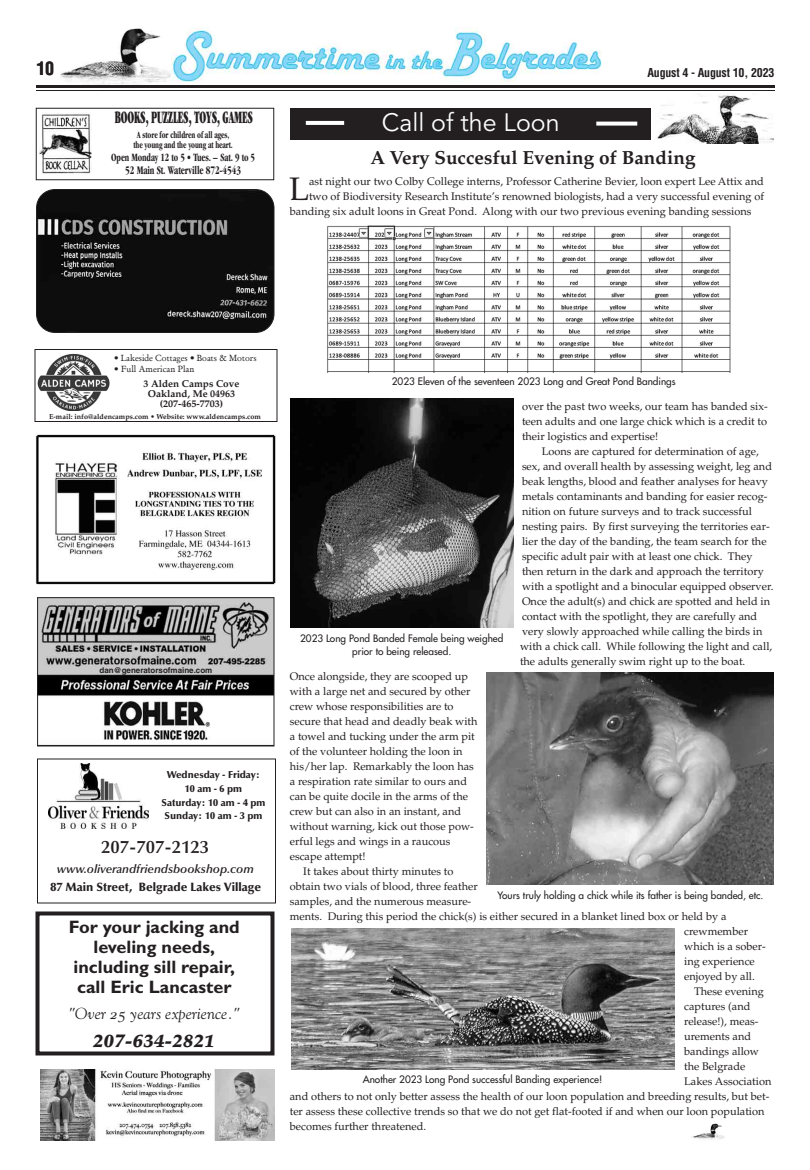
<style>
.page{position:relative;width:810px;height:1170px;background:#fff}
.page>*{position:absolute;margin:0;border:0;box-sizing:border-box;transform-origin:0 0}
.t1{font:32.6px "Palatino";color:#231f20}
.t2{font:25px "Avenir";color:#fff}
.t3{font:700 19px "Palatino";color:#231f20}
.t4{font:700 18px/20px "Gill Sans";color:#231f20;text-align:center}
.t5{font:ultra-condensed 18px "Garamond";letter-spacing:-.01em;color:#231f20;scale:.62 1}
.t6{font:600 18px "Optima";color:#231f20}
.t7{font:italic 900 18px "Palatino";color:#231f20}
.t8{font:700 condensed 18px "Helvetica";color:#231f20}
.t9{font:16px "Goudy Italic Os F";color:#231f20}
.t10{font:900 12px "Optima";color:#231f20}
.t11{font:italic 600 12px "Optima";color:#231f20}
.t12{font:700 condensed 12px "Garamond";letter-spacing:-.01em;color:#231f20;scale:.78 1}
.t13{font:700 condensed 12px "Helvetica";letter-spacing:-.015em;color:#231f20}
.t14{font:700 condensed 11.5px "Garamond";letter-spacing:-.01em;color:#231f20;scale:.78 1}
.t15{font:11px/15px "Palatino";color:#231f20;text-align:justify}
.t16{font:10px/13.6px "Futura";color:#231f20;text-align:center}
.t17{font:900 10px/13.8px "Optima";color:#231f20;text-align:center}
.t18{font:700 condensed 10px/10px "Garamond";letter-spacing:-.01em;color:#231f20;text-align:center;scale:.78 1}
.t19{font:700 10px/10px "Palatino";color:#231f20;text-align:center}
.t20{font:9px "Garamond Antiqua";color:#231f20}
.t21{font:700 8px "Helvetica";color:#231f20}
.t22{font:700 7.2px "Palatino";color:#231f20}
</style>
<div class="page">
<img style="left:60px;top:29px;width:111px;height:56px">
<hr style="left:36px;top:85px;width:739px;height:3px;background:#231f20">
<hr style="left:36px;top:90px;width:739px;height:1px;background:#231f20">
<img style="left:692px;top:1123px;width:33px;height:17px">
<div style="left:36px;top:108px;width:238px;height:72px;border:1px solid #231f20"></div>
<img style="left:39px;top:112px;width:53px;height:62px">
<img style="left:171px;top:28px;width:431px;height:54px">
<img style="left:35px;top:434px;width:240px;height:150px">
<svg style="left:37px;top:597px;width:239px;height:307px"></svg>
<img style="left:49px;top:764px;width:99px;height:64px">
<div style="left:36px;top:912px;width:238px;height:144px;border:4px solid #231f20"></div>
<div style="left:291px;top:108px;width:360px;height:32px;background:#231f20"></div>
<svg style="left:306px;top:121px;width:38px;height:4px"></svg>
<svg style="left:596px;top:122px;width:41px;height:4px"></svg>
<div style="left:34px;top:349px;width:244px;height:73px;border:1px solid #231f20"></div>
<img style="left:38px;top:354px;width:71px;height:57px">
<img style="left:657px;top:95px;width:117px;height:49px">
<svg style="left:36px;top:189px;width:238px;height:144px;background:#1d1d1d"></svg>
<img style="left:292px;top:928px;width:382px;height:142px">
<img style="left:291px;top:398px;width:223px;height:230px">
<img style="left:40px;top:1069px;width:234px;height:72px">
<img style="left:327px;top:225px;width:404px;height:147px">
<img style="left:487px;top:672px;width:287px;height:212px">
<h3 class="t8" style="left:36px;top:61px;width:19px">10</h3>
<p class="t13" style="left:647px;top:68px;width:129px">August 4 - August 10, 2023</p>
<h3 class="t5" style="left:115px;top:111px;width:225px">BOOKS, PUZZLES, TOYS, GAMES</h3>
<p class="t18" style="left:133px;top:131px;width:129px">A store for children of all ages, the young and the young at heart.</p>
<p class="t14" style="left:111px;top:153px;width:186px">Open Monday 12 to 5 • Tues. – Sat. 9 to 5</p>
<p class="t12" style="left:125px;top:166px;width:150px">52 Main St. Waterville 872-4543</p>
<h2 class="t2" style="left:382px;top:112px;width:179px">Call of the Loon</h2>
<h3 class="t3" style="left:370px;top:150px;width:327px">A Very Succesful Evening of Banding</h3>
<h1 class="t1" style="left:289px;top:177px;width:21px">L</h1>
<p class="t15" style="left:309px;top:175px;width:456px">ast night our two Colby College interns, Professor Catherine Bevier, loon expert Lee Attix and</p>
<p class="t15" style="left:309px;top:190px;width:457px">two of Biodiversity Research Institute’s renowned biologists, had a very successful evening of</p>
<p class="t15" style="left:290px;top:205px;width:463px">banding six adult loons in Great Pond. Along with our two previous evening banding sessions</p>
<p class="t20" style="left:114px;top:352px;width:144px">• Lakeside Cottages • Boats &amp; Motors</p>
<p class="t20" style="left:114px;top:363px;width:82px">• Full American Plan</p>
<p class="t19" style="left:144px;top:380px;width:97px">3 Alden Camps Cove<br>Oakland, Me 04963 (207-465-7703)</p>
<p class="t22" style="left:49px;top:414px;width:213px">E-mail: info@aldencamps.com • Website: www.aldencamps.com</p>
<p class="t21" style="left:100px;top:667px;width:114px">dan@generatorsofmaine.com</p>
<p class="t17" style="left:161px;top:769px;width:106px">Wednesday - Friday:<br>10 am - 6 pm<br>Saturday: 10 am - 4 pm<br>Sunday: 10 am - 3 pm</p>
<h3 class="t6" style="left:101px;top:839px;width:110px">207-707-2123</h3>
<p class="t11" style="left:57px;top:864px;width:199px">www.oliverandfriendsbookshop.com</p>
<p class="t10" style="left:50px;top:882px;width:212px">87 Main Street, Belgrade Lakes Village</p>
<h3 class="t4" style="left:69px;top:919px;width:173px">For your jacking and leveling needs, including sill repair, call Eric Lancaster</h3>
<h3 class="t9" style="left:68px;top:1007px;width:173px">"Over 25 years experience."</h3>
<h3 class="t7" style="left:93px;top:1034px;width:123px">207-634-2821</h3>
<p class="t16" style="left:392px;top:375px;width:285px">2023 Eleven of the seventeen 2023 Long and Great Pond Bandings</p>
<p class="t16" style="left:300px;top:632px;width:205px">2023 Long Pond Banded Female being weighed prior to being released.</p>
<p class="t15" style="left:522px;top:400px;width:247px">over the past two weeks, our team has banded six&shy;teen adults and one large chick which is a credit to their logistics and expertise!</p>
<p class="t15" style="left:520px;top:445px;width:255px;text-align:left;text-indent:22px">Loons are captured for determination of age, sex, and overall health by assessing weight, leg and beak lengths, blood and feather analyses for heavy metals contaminants and banding for easier recog&shy;nition on future surveys and to track successful nesting pairs. By first surveying the territories ear&shy;lier the day of the banding, the team search for the specific adult pair with at least one chick. They then return in the dark and approach the territory with a spotlight and a binocular equipped observer.<br>Once the adult(s) and chick are spotted and held in contact with the spotlight, they are carefully and very slowly approached while calling the birds in with a chick call. While following the light and call, the adults generally swim right up to the boat.</p>
<p class="t15" style="left:290px;top:670px;width:180px">Once alongside, they are scooped up</p>
<p class="t15" style="left:290px;top:685px;width:182px">with a large net and secured by other</p>
<p class="t15" style="left:290px;top:700px;width:165px">crew whose responsibilities are to</p>
<p class="t15" style="left:290px;top:715px;width:189px">secure that head and deadly beak with</p>
<p class="t15" style="left:290px;top:730px;width:187px">a towel and tucking under the arm pit</p>
<p class="t15" style="left:290px;top:745px;width:174px">of the volunteer holding the loon in</p>
<p class="t15" style="left:290px;top:760px;width:186px">his/her lap. Remarkably the loon has</p>
<p class="t15" style="left:290px;top:775px;width:179px">a respiration rate similar to ours and</p>
<p class="t15" style="left:290px;top:790px;width:180px">can be quite docile in the arms of the</p>
<p class="t15" style="left:290px;top:805px;width:173px">crew but can also in an instant, and</p>
<p class="t15" style="left:290px;top:820px;width:186px">without warning, kick out those pow-</p>
<p class="t15" style="left:290px;top:835px;width:162px">erful legs and wings in a raucous</p>
<p class="t15" style="left:290px;top:850px;width:77px">escape attempt!</p>
<p class="t15" style="left:303px;top:865px;width:152px">It takes about thirty minutes to</p>
<p class="t15" style="left:290px;top:880px;width:189px">obtain two vials of blood, three feather</p>
<p class="t15" style="left:290px;top:895px;width:183px">samples, and the numerous measure-</p>
<p class="t15" style="left:290px;top:910px;width:438px">ments. During this period the chick(s) is either secured in a blanket lined box or held by a</p>
<p class="t15" style="left:684px;top:925px;width:65px">crewmember</p>
<p class="t15" style="left:684px;top:940px;width:83px">which is a sober-</p>
<p class="t15" style="left:684px;top:955px;width:72px">ing experience</p>
<p class="t15" style="left:684px;top:970px;width:72px">enjoyed by all.</p>
<p class="t15" style="left:694px;top:985px;width:71px">These evening</p>
<p class="t15" style="left:684px;top:1000px;width:68px">captures (and</p>
<p class="t15" style="left:684px;top:1015px;width:76px">release!), meas-</p>
<p class="t15" style="left:684px;top:1030px;width:69px">urements and</p>
<p class="t15" style="left:684px;top:1045px;width:76px">bandings allow</p>
<p class="t15" style="left:684px;top:1060px;width:63px">the Belgrade</p>
<p class="t15" style="left:684px;top:1075px;width:89px">Lakes Association</p>
<p class="t15" style="left:290px;top:1090px;width:481px">and others to not only better assess the health of our loon population and breeding results, but bet-</p>
<p class="t15" style="left:290px;top:1105px;width:476px">ter assess these collective trends so that we do not get flat-footed if and when our loon population</p>
<p class="t15" style="left:290px;top:1120px;width:138px">becomes further threatened.</p>
<p class="t16" style="left:497px;top:889px;width:268px">Yours truly holding a chick while its father is being banded, etc.</p>
<p class="t16" style="left:363px;top:1073px;width:241px">Another 2023 Long Pond successful Banding experience!</p>
</div>
